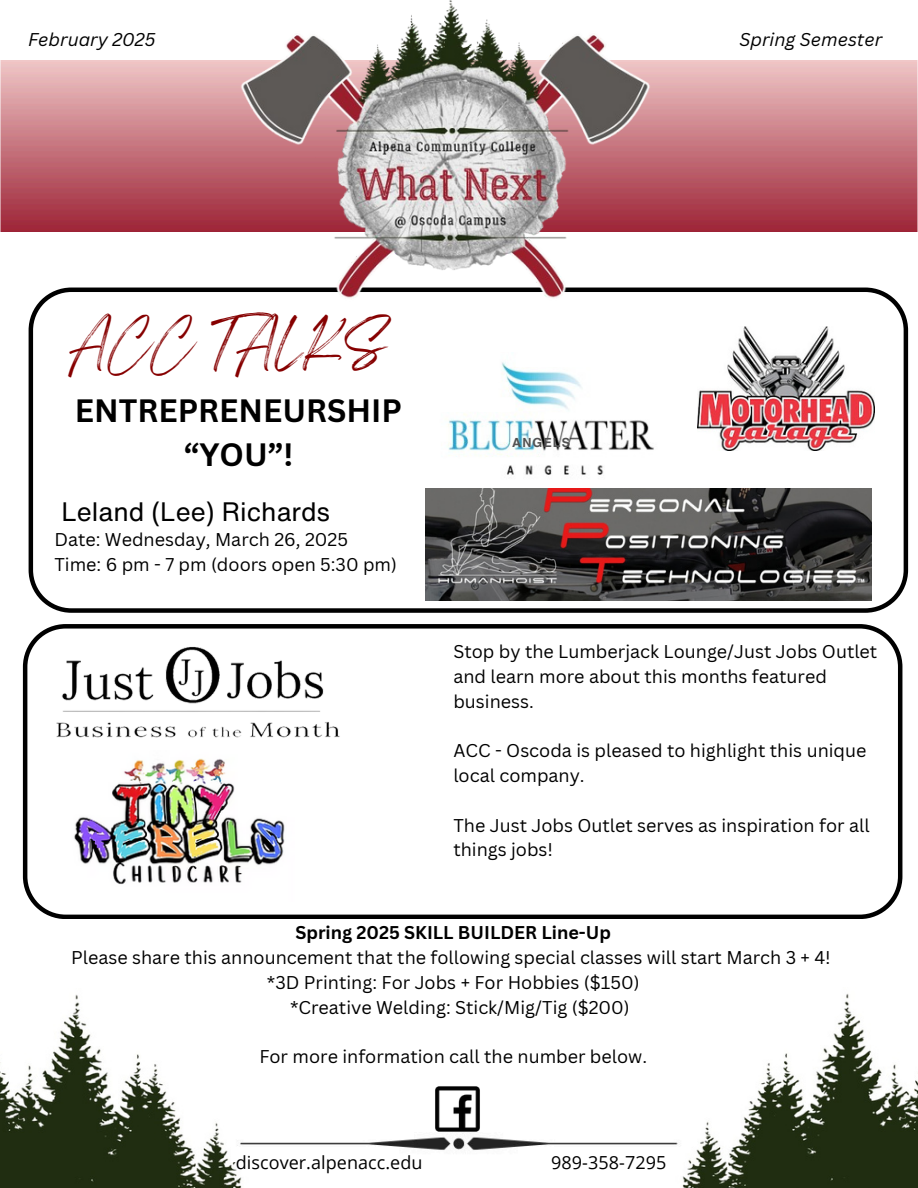
<style>
.page{position:relative;width:918px;height:1188px;background:#fff}
.page>*{position:absolute;margin:0;border:0;box-sizing:border-box;transform-origin:0 0}
.t1{font:43.35px "Breathing";color:#860000}
.t2{font:700 31.5px/43.8px "Canva Sans";color:#000;text-align:center}
.t3{font:25.95px "Helvetica Now Text";color:#000}
.t4{font:18px/24.8px "Canva Sans";color:#000}
.t5{font:18px "Open Sans";letter-spacing:.005em;color:#000}
.t6{font:700 18px "Canva Sans";color:#000}
.t7{font:italic 18px "Canva Sans";color:#000}
.t8{font:700 12.6px "Helvetica LT Pro";letter-spacing:.085em;color:#525252}
</style>
<div class="page">
<img style="left:0;top:60px;width:918px;height:171px">
<svg style="left:29px;top:288px;width:879px;height:325px"></svg>
<img style="left:239px;top:1px;width:412px;height:322px">
<img style="left:682px;top:993px;width:236px;height:195px">
<img style="left:0;top:994px;width:242px;height:194px">
<img style="left:231px;top:1121px;width:454px;height:40px">
<img style="left:426px;top:1086px;width:64px;height:55px">
<svg style="left:23px;top:624px;width:879px;height:295px"></svg>
<img style="left:54px;top:637px;width:292px;height:114px">
<img style="left:412px;top:353px;width:279px;height:150px">
<img style="left:426px;top:489px;width:445px;height:111px">
<img style="left:698px;top:326px;width:176px;height:124px">
<img style="left:70px;top:751px;width:225px;height:150px">
<h4 class="t7" style="left:28px;top:27px;width:129px">February 2025</h4>
<h1 class="t7" style="left:740px;top:27px;width:144px">Spring Semester</h1>
<p class="t1" style="left:70px;top:330px;width:318px">ACC TALKS</p>
<h5 class="t2" style="left:75px;top:388px;width:329px">ENTREPRENEURSHIP “YOU”!</h5>
<h3 class="t3" style="left:61px;top:493px;width:270px">Leland (Lee) Richards</h3>
<h5 class="t4" style="left:54px;top:526px;width:344px">Date: Wednesday, March 26, 2025<br>Time: 6 pm - 7 pm (doors open 5:30 pm)</h5>
<p class="t8" style="left:512px;top:438px;width:59px">ANGELS</p>
<p class="t4" style="left:453px;top:639px;width:426px">Stop by the Lumberjack Lounge/Just Jobs Outlet and learn more about this months featured business.</p>
<p class="t4" style="left:453px;top:738px;width:415px">ACC - Oscoda is pleased to highlight this unique local company.</p>
<p class="t4" style="left:453px;top:812px;width:418px">The Just Jobs Outlet serves as inspiration for all things jobs!</p>
<p class="t6" style="left:295px;top:920px;width:317px">Spring 2025 SKILL BUILDER Line-Up</p>
<p class="t4" style="left:71px;top:945px;width:761px">Please share this announcement that the following special classes will start March 3 + 4!</p>
<p class="t4" style="left:267px;top:970px;width:374px">*3D Printing: For Jobs + For Hobbies ($150)</p>
<p class="t4" style="left:290px;top:994px;width:341px">*Creative Welding: Stick/Mig/Tig ($200)</p>
<h2 class="t4" style="left:259px;top:1044px;width:389px">For more information call the number below.</h2>
<h5 class="t5" style="left:236px;top:1149px;width:188px">discover.alpenacc.edu</h5>
<p class="t5" style="left:551px;top:1149px;width:117px">989-358-7295</p>
</div>
